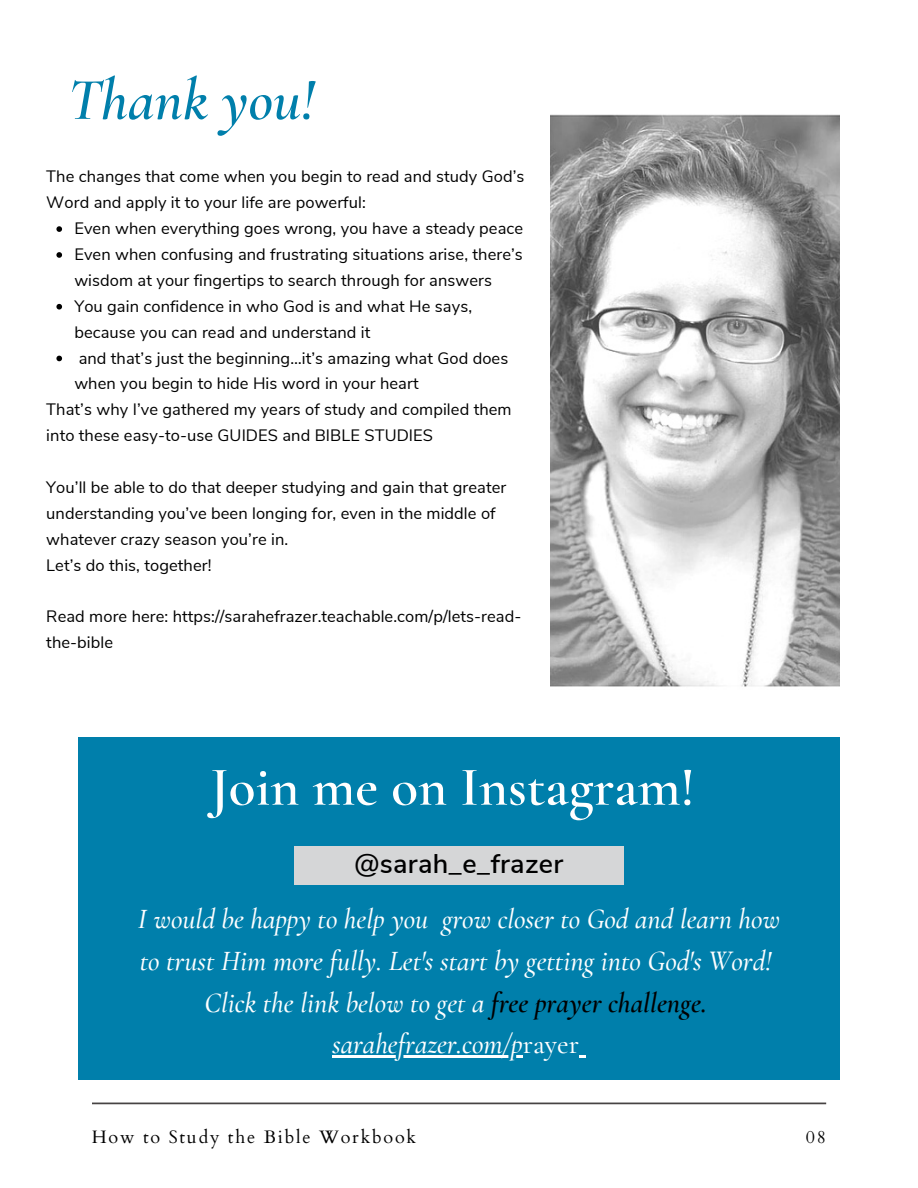
<style>
.page{position:relative;width:918px;height:1188px;background:#fff}
.page>*{position:absolute;margin:0;border:0;box-sizing:border-box;transform-origin:0 0}
.t1{font:italic 600 60px "Cormorant Garamond";color:#007fab}
.t2{font:600 55.5px "Cormorant Garamond";color:#fff}
.t3{font:italic 500 28.2px/41.7px "Cormorant Garamond";color:#fff;text-align:center}
.t4{font:600 27px "Nunito Sans";letter-spacing:.01em;color:#000}
.t5{font:18px "Cardo";letter-spacing:.1em;color:#000}
.t6{font:16.5px/25.8px "Nunito Sans";letter-spacing:.005em;color:#000}
.s1{font-weight:600;color:#000}
.s2{font-style:normal}
</style>
<div class="page">
<div style="left:78px;top:737px;width:762px;height:342px;background:#007fab"></div>
<div style="left:294px;top:847px;width:330px;height:38px;background:#d5d6d7"></div>
<img style="left:550px;top:114px;width:289px;height:573px">
<svg style="left:56px;top:226px;width:6px;height:6px"></svg>
<svg style="left:56px;top:252px;width:6px;height:6px"></svg>
<svg style="left:56px;top:304px;width:6px;height:6px"></svg>
<svg style="left:56px;top:356px;width:6px;height:5px"></svg>
<hr style="left:332px;top:1056px;width:191px;height:2px;background:#fff">
<svg style="left:579px;top:1056px;width:7px;height:2px"></svg>
<svg style="left:92px;top:1103px;width:734px;height:1px"></svg>
<h1 class="t1" style="left:68px;top:64px;width:248px">Thank you!</h1>
<p class="t6" style="left:46px;top:164px;width:480px">The changes that come when you begin to read and study God’s<br>Word and apply it to your life are powerful:</p>
<p class="t6" style="left:74px;top:216px;width:450px">Even when everything goes wrong, you have a steady peace Even when confusing and frustrating situations arise, there’s wisdom at your fingertips to search through for answers You gain confidence in who God is and what He says, because you can read and understand it<br>and that’s just the beginning…it’s amazing what God does when you begin to hide His word in your heart</p>
<p class="t6" style="left:46px;top:397px;width:467px">That’s why I’ve gathered my years of study and compiled them into these easy-to-use GUIDES and BIBLE STUDIES</p>
<p class="t6" style="left:46px;top:475px;width:462px">You’ll be able to do that deeper studying and gain that greater understanding you’ve been longing for, even in the middle of whatever crazy season you’re in.<br>Let’s do this, together!</p>
<p class="t6" style="left:46px;top:604px;width:477px">Read more here: https://sarahefrazer.teachable.com/p/lets-read&shy;the-bible</p>
<h2 class="t2" style="left:210px;top:753px;width:486px">Join me on Instagram!</h2>
<h3 class="t4" style="left:355px;top:846px;width:210px">@sarah_e_frazer</h3>
<h3 class="t3" style="left:138px;top:899px;width:644px">I would be happy to help you grow closer to God and learn how to trust Him more fully. Let's start by getting into God's Word!<br>Click the link below to get a <span class="s1">free prayer challenge. </span>sarahefrazer.com/p<span class="s2">rayer</span></h3>
<p class="t5" style="left:92px;top:1125px;width:326px">How to Study the Bible Workbook</p>
<p class="t5" style="left:806px;top:1125px;width:22px">08</p>
</div>
